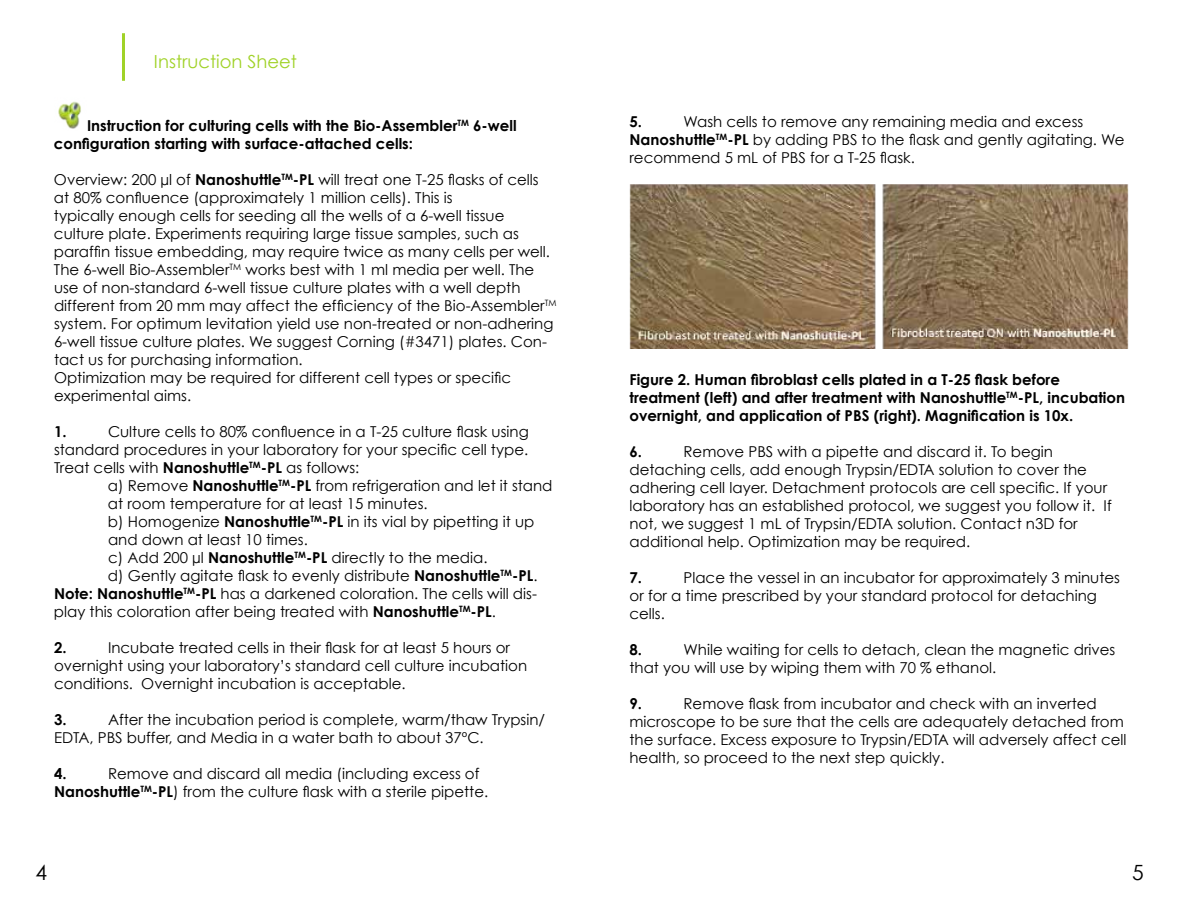
<style>
.page{position:relative;width:1188px;height:918px;background:#fff}
.page>*{position:absolute;margin:0;border:0;box-sizing:border-box;transform-origin:0 0}
.t1{font:21px "Century Gothic";color:#000}
.t2{font:18px "Century Gothic";color:#a0d227}
.t3{font:15px/18px "Century Gothic";color:#000}
.t4{font:700 15px/18px "Century Gothic";color:#000}
.s1{font-weight:700}
</style>
<div class="page">
<img style="left:58px;top:101px;width:23px;height:28px">
<hr style="left:122px;top:33px;width:3px;height:48px;background:#a0d227">
<img style="left:630px;top:184px;width:498px;height:165px">
<p class="t2" style="left:154px;top:50px;width:145px">Instruction Sheet</p>
<p class="t4" style="left:54px;top:116px;width:464px;text-indent:33px">Instruction for culturing cells with the Bio-Assembler<sup>TM</sup> 6-well configuration starting with surface-attached cells:</p>
<p class="t3" style="left:54px;top:170px;width:504px">Overview: 200 µl of <span class="s1">Nanoshuttle</span><sup>TM</sup><span class="s1">-PL</span> will treat one T-25 flasks of cells at 80% confluence (approximately 1 million cells). This is<br>typically enough cells for seeding all the wells of a 6-well tissue culture plate. Experiments requiring large tissue samples, such as paraffin tissue embedding, may require twice as many cells per well.<br>The 6-well Bio-Assembler<sup>TM</sup> works best with 1 ml media per well. The use of non-standard 6-well tissue culture plates with a well depth different from 20 mm may affect the efficiency of the Bio-Assembler<sup>TM </sup>system. For optimum levitation yield use non-treated or non-adhering 6-well tissue culture plates. We suggest Corning (#3471) plates. Con&shy;tact us for purchasing information.<br>Optimization may be required for different cell types or specific experimental aims.</p>
<p class="t4" style="left:54px;top:422px;width:14px">1.</p>
<p class="t3" style="left:54px;top:422px;width:476px;text-align:justify;text-indent:54px">Culture cells to 80% confluence in a T-25 culture flask using standard procedures in your laboratory for your specific cell type.<br>Treat cells with <span class="s1">Nanoshuttle</span><sup>TM</sup><span class="s1">-PL</span> as follows:</p>
<p class="t3" style="left:108px;top:476px;width:446px">a) Remove <span class="s1">Nanoshuttle</span><sup>TM</sup><span class="s1">-PL</span> from refrigeration and let it stand</p>
<p class="t3" style="left:108px;top:494px;width:321px">at room temperature for at least 15 minutes.</p>
<p class="t3" style="left:108px;top:512px;width:428px">b) Homogenize <span class="s1">Nanoshuttle</span><sup>TM</sup><span class="s1">-PL</span> in its vial by pipetting it up</p>
<p class="t3" style="left:108px;top:530px;width:201px">and down at least 10 times.</p>
<p class="t3" style="left:108px;top:548px;width:381px">c) Add 200 µl <span class="s1">Nanoshuttle</span><sup>TM</sup><span class="s1">-PL</span> directly to the media.</p>
<p class="t3" style="left:108px;top:566px;width:431px">d) Gently agitate flask to evenly distribute <span class="s1">Nanoshuttle</span><sup>TM</sup><span class="s1">-PL</span>.</p>
<p class="t3" style="left:54px;top:584px;width:485px"><span class="s1">Note: Nanoshuttle</span><sup>TM</sup><span class="s1">-PL</span> has a darkened coloration. The cells will dis-</p>
<p class="t3" style="left:54px;top:602px;width:444px">play this coloration after being treated with <span class="s1">Nanoshuttle</span><sup>TM</sup><span class="s1">-PL</span>.</p>
<p class="t4" style="left:54px;top:638px;width:14px">2.</p>
<p class="t3" style="left:54px;top:638px;width:475px;text-indent:54px">Incubate treated cells in their flask for at least 5 hours or overnight using your laboratory’s standard cell culture incubation conditions. Overnight incubation is acceptable.</p>
<p class="t4" style="left:54px;top:710px;width:14px">3.</p>
<p class="t3" style="left:54px;top:710px;width:493px;text-indent:54px">After the incubation period is complete, warm/thaw Trypsin/<br>EDTA, PBS buffer, and Media in a water bath to about 37ºC.</p>
<p class="t4" style="left:54px;top:764px;width:14px">4.</p>
<p class="t3" style="left:54px;top:764px;width:436px;text-indent:54px">Remove and discard all media (including excess of<br><span class="s1">Nanoshuttle</span><sup>TM</sup><span class="s1">-PL</span>) from the culture flask with a sterile pipette.</p>
<h1 class="t1" style="left:36px;top:859px;width:13px">4</h1>
<p class="t3" style="left:630px;top:112px;width:497px;text-indent:54px">Wash cells to remove any remaining media and excess<br><span class="s1">Nanoshuttle</span><sup>TM</sup><span class="s1">-PL</span> by adding PBS to the flask and gently agitating. We recommend 5 mL of PBS for a T-25 flask.</p>
<p class="t4" style="left:630px;top:112px;width:14px">5.</p>
<p class="t4" style="left:630px;top:370px;width:497px">Figure 2. Human fibroblast cells plated in a T-25 flask before treatment (left) and after treatment with Nanoshuttle<sup>TM</sup>-PL, incubation overnight, and application of PBS (right). Magnification is 10x.</p>
<p class="t4" style="left:630px;top:442px;width:14px">6.</p>
<p class="t3" style="left:630px;top:442px;width:484px;text-indent:54px">Remove PBS with a pipette and discard it. To begin detaching cells, add enough Trypsin/EDTA solution to cover the adhering cell layer. Detachment protocols are cell specific. If your laboratory has an established protocol, we suggest you follow it. If not, we suggest 1 mL of Trypsin/EDTA solution. Contact n3D for additional help. Optimization may be required.</p>
<p class="t4" style="left:630px;top:568px;width:14px">7.</p>
<p class="t3" style="left:630px;top:568px;width:492px;text-indent:54px">Place the vessel in an incubator for approximately 3 minutes or for a time prescribed by your standard protocol for detaching cells.</p>
<p class="t4" style="left:630px;top:640px;width:14px">8.</p>
<p class="t3" style="left:630px;top:640px;width:487px;text-indent:54px">While waiting for cells to detach, clean the magnetic drives that you will use by wiping them with 70 % ethanol.</p>
<p class="t4" style="left:630px;top:694px;width:14px">9.</p>
<p class="t3" style="left:630px;top:694px;width:499px;text-indent:54px">Remove flask from incubator and check with an inverted microscope to be sure that the cells are adequately detached from the surface. Excess exposure to Trypsin/EDTA will adversely affect cell health, so proceed to the next step quickly.</p>
<h1 class="t1" style="left:1132px;top:859px;width:13px">5</h1>
</div>
